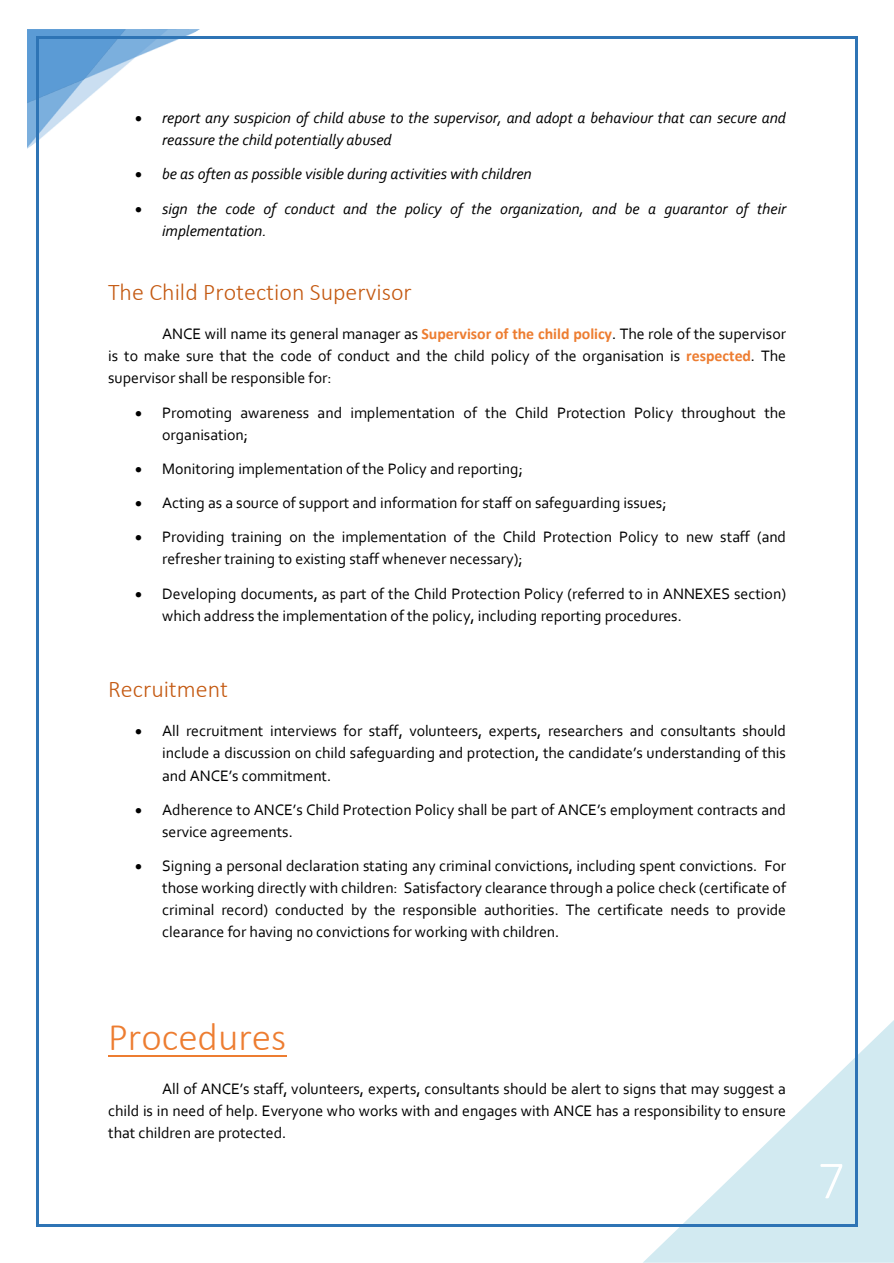
<style>
.page{position:relative;width:894px;height:1263px;background:#fff}
.page>*{position:absolute;margin:0;border:0;box-sizing:border-box;transform-origin:0 0}
.t1{font:300 54px "Calibri";color:#fff}
.Heading_2{font:300 39px "Calibri";color:#ed7d31}
.Heading_3{font:300 24px "Calibri";color:#c45911}
.t2{font:15.9px/22px "Corbel";letter-spacing:-.005em;color:#000;text-align:justify}
.t3{font:italic 15.9px/21.9px "Corbel";color:#000}
.s1{font-family:"Calibri";font-weight:700;color:#ed7d31}
</style>
<div class="page">
<svg style="left:644px;top:1020px;width:249px;height:242px"></svg>
<hr style="left:108px;top:1055px;width:178px;height:2px;background:#ed7d31">
<svg style="left:27px;top:29px;width:173px;height:120px"></svg>
<hr style="left:38px;top:36px;width:817px;height:2px;background:#2e74b5">
<hr style="left:36px;top:38px;width:2px;height:1186px;background:#2e74b5">
<hr style="left:855px;top:38px;width:2px;height:1186px;background:#2e74b5">
<hr style="left:38px;top:1224px;width:817px;height:3px;background:#2e74b5">
<p class="t3" style="left:162px;top:106px;width:625px;text-indent:-27px">• report any suspicion of child abuse to the supervisor, and adopt a behaviour that can secure and reassure the child potentially abused</p>
<p class="t3" style="left:135px;top:162px;width:398px">• be as often as possible visible during activities with children</p>
<p class="t3" style="left:162px;top:197px;width:625px;text-indent:-27px">• sign the code of conduct and the policy of the organization, and be a guarantor of their implementation.</p>
<h3 class="Heading_3" style="left:108px;top:277px;width:305px">The Child Protection Supervisor</h3>
<p class="t2" style="left:108px;top:322px;width:679px;text-indent:54px">ANCE will name its general manager as <span class="s1">Supervisor of the child policy</span>. The role of the supervisor is to make sure that the code of conduct and the child policy of the organisation is <span class="s1">respected</span>. The supervisor shall be responsible for:</p>
<p class="t2" style="left:162px;top:401px;width:625px;text-indent:-27px">• Promoting awareness and implementation of the Child Protection Policy throughout the organisation;</p>
<p class="t2" style="left:135px;top:457px;width:389px">• Monitoring implementation of the Policy and reporting;</p>
<p class="t2" style="left:135px;top:491px;width:533px">• Acting as a source of support and information for staff on safeguarding issues;</p>
<p class="t2" style="left:162px;top:526px;width:625px;text-indent:-27px">• Providing training on the implementation of the Child Protection Policy to new staff (and refresher training to existing staff whenever necessary);</p>
<p class="t2" style="left:162px;top:582px;width:625px;text-indent:-27px">• Developing documents, as part of the Child Protection Policy (referred to in ANNEXES section) which address the implementation of the policy, including reporting procedures.</p>
<h3 class="Heading_3" style="left:108px;top:674px;width:121px">Recruitment</h3>
<p class="t2" style="left:162px;top:720px;width:625px;text-indent:-27px">• All recruitment interviews for staff, volunteers, experts, researchers and consultants should include a discussion on child safeguarding and protection, the candidate’s understanding of this and ANCE’s commitment.</p>
<p class="t2" style="left:162px;top:798px;width:625px;text-indent:-27px">• Adherence to ANCE’s Child Protection Policy shall be part of ANCE’s employment contracts and service agreements.</p>
<p class="t2" style="left:162px;top:854px;width:625px;text-indent:-27px">• Signing a personal declaration stating any criminal convictions, including spent convictions. For those working directly with children: Satisfactory clearance through a police check (certificate of criminal record) conducted by the responsible authorities. The certificate needs to provide clearance for having no convictions for working with children.</p>
<h2 class="Heading_2" style="left:108px;top:1013px;width:180px">Procedures</h2>
<p class="t2" style="left:108px;top:1076px;width:679px;text-indent:54px">All of ANCE’s staff, volunteers, experts, consultants should be alert to signs that may suggest a child is in need of help. Everyone who works with and engages with ANCE has a responsibility to ensure that children are protected.</p>
<h1 class="t1" style="left:817px;top:1146px;width:29px">7</h1>
</div>
